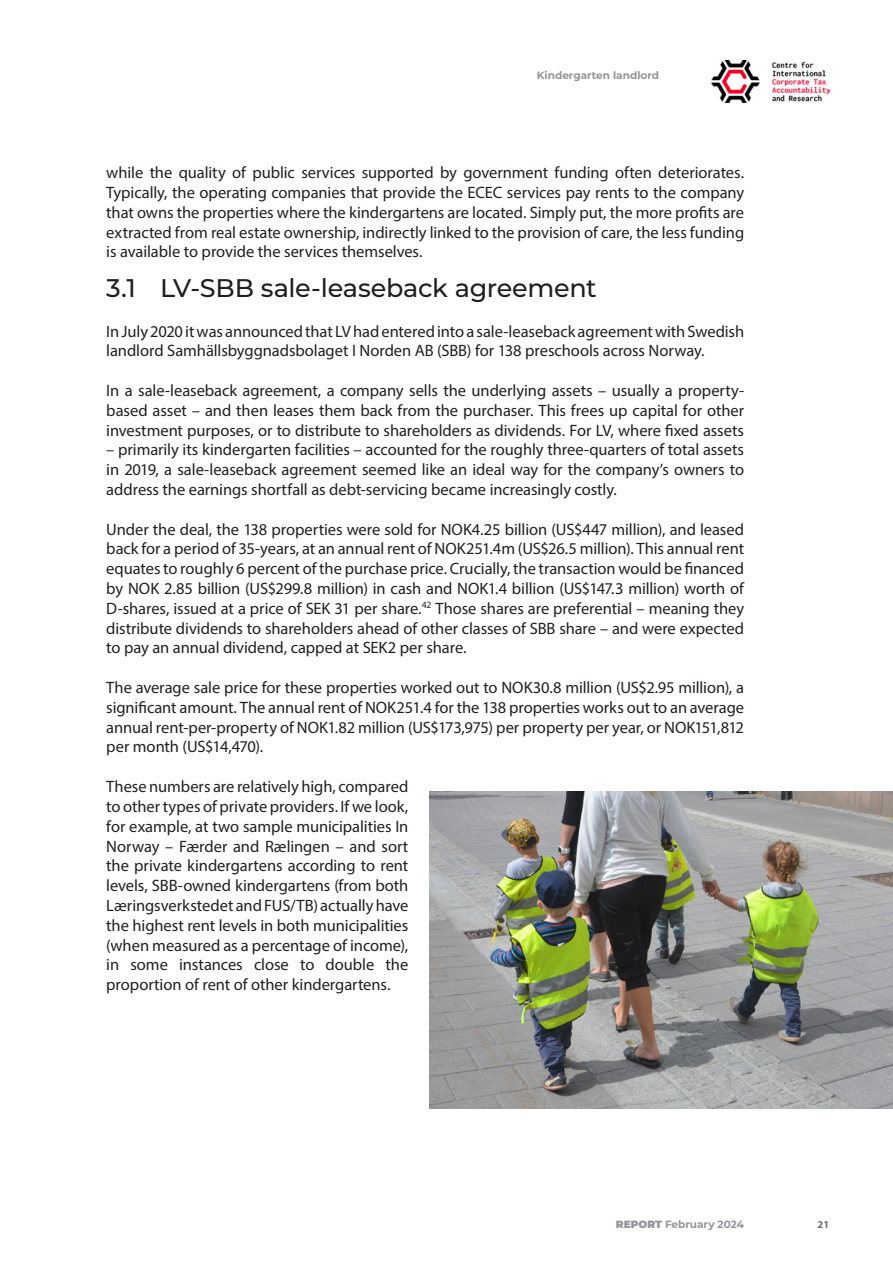
<style>
.page{position:relative;width:893px;height:1263px;background:#fff}
.page>*{position:absolute;margin:0;border:0;box-sizing:border-box;transform-origin:0 0}
.t1{font:500 25.5px "Montserrat";letter-spacing:-.015em;color:#231f20}
.t2{font:16.5px/19.8px "Myriad Pro";letter-spacing:-.005em;color:#231f20;text-align:justify}
.t3{font:700 10.5px "Montserrat";color:#939598}
.t4{font:700 10.5px "Myriad Pro";color:#6c6d70}
.s1{font-weight:900}
</style>
<div class="page">
<img style="left:711px;top:60px;width:118px;height:43px">
<img style="left:430px;top:791px;width:463px;height:318px">
<p class="t3" style="left:537px;top:68px;width:124px">Kindergarten landlord</p>
<p class="t2" style="left:106px;top:163px;width:639px">while the quality of public services supported by government funding often deteriorates.<br>Typically, the operating companies that provide the ECEC services pay rents to the company that owns the properties where the kindergartens are located. Simply put, the more profits are extracted from real estate ownership, indirectly linked to the provision of care, the less funding is available to provide the services themselves.</p>
<p class="t1" style="left:106px;top:270px;width:492px">3.1 LV-SBB sale-leaseback agreement</p>
<p class="t2" style="left:106px;top:321px;width:639px">In July 2020 it was announced that LV had entered into a sale-leaseback agreement with Swedish landlord Samhällsbyggnadsbolaget I Norden AB (SBB) for 138 preschools across Norway.</p>
<p class="t2" style="left:106px;top:380px;width:639px">In a sale-leaseback agreement, a company sells the underlying assets – usually a property&shy;based asset – and then leases them back from the purchaser. This frees up capital for other investment purposes, or to distribute to shareholders as dividends. For LV, where fixed assets</p>
<p class="t2" style="left:106px;top:440px;width:639px">– primarily its kindergarten facilities – accounted for the roughly three-quarters of total assets in 2019, a sale-leaseback agreement seemed like an ideal way for the company’s owners to address the earnings shortfall as debt-servicing became increasingly costly.</p>
<p class="t2" style="left:106px;top:519px;width:639px">Under the deal, the 138 properties were sold for NOK4.25 billion (US$447 million), and leased back for a period of 35-years, at an annual rent of NOK251.4m (US$26.5 million). This annual rent equates to roughly 6 percent of the purchase price. Crucially, the transaction would be financed by NOK 2.85 billion (US$299.8 million) in cash and NOK1.4 billion (US$147.3 million) worth of D-shares, issued at a price of SEK 31 per share.<sup>42</sup> Those shares are preferential – meaning they distribute dividends to shareholders ahead of other classes of SBB share – and were expected to pay an annual dividend, capped at SEK2 per share.</p>
<p class="t2" style="left:106px;top:677px;width:639px">The average sale price for these properties worked out to NOK30.8 million (US$2.95 million), a significant amount. The annual rent of NOK251.4 for the 138 properties works out to an average annual rent-per-property of NOK1.82 million (US$173,975) per property per year, or NOK151,812 per month (US$14,470).</p>
<p class="t2" style="left:106px;top:776px;width:304px">These numbers are relatively high, compared to other types of private providers. If we look, for example, at two sample municipalities In Norway – Færder and Rælingen – and sort the private kindergartens according to rent levels, SBB-owned kindergartens (from both Læringsverkstedet and FUS/TB) actually have the highest rent levels in both municipalities (when measured as a percentage of income), in some instances close to double the proportion of rent of other kindergartens.</p>
<p class="t3" style="left:616px;top:1216px;width:130px"><span class="s1">REPORT</span> February 2024</p>
<p class="t4" style="left:817px;top:1217px;width:13px">21</p>
</div>
